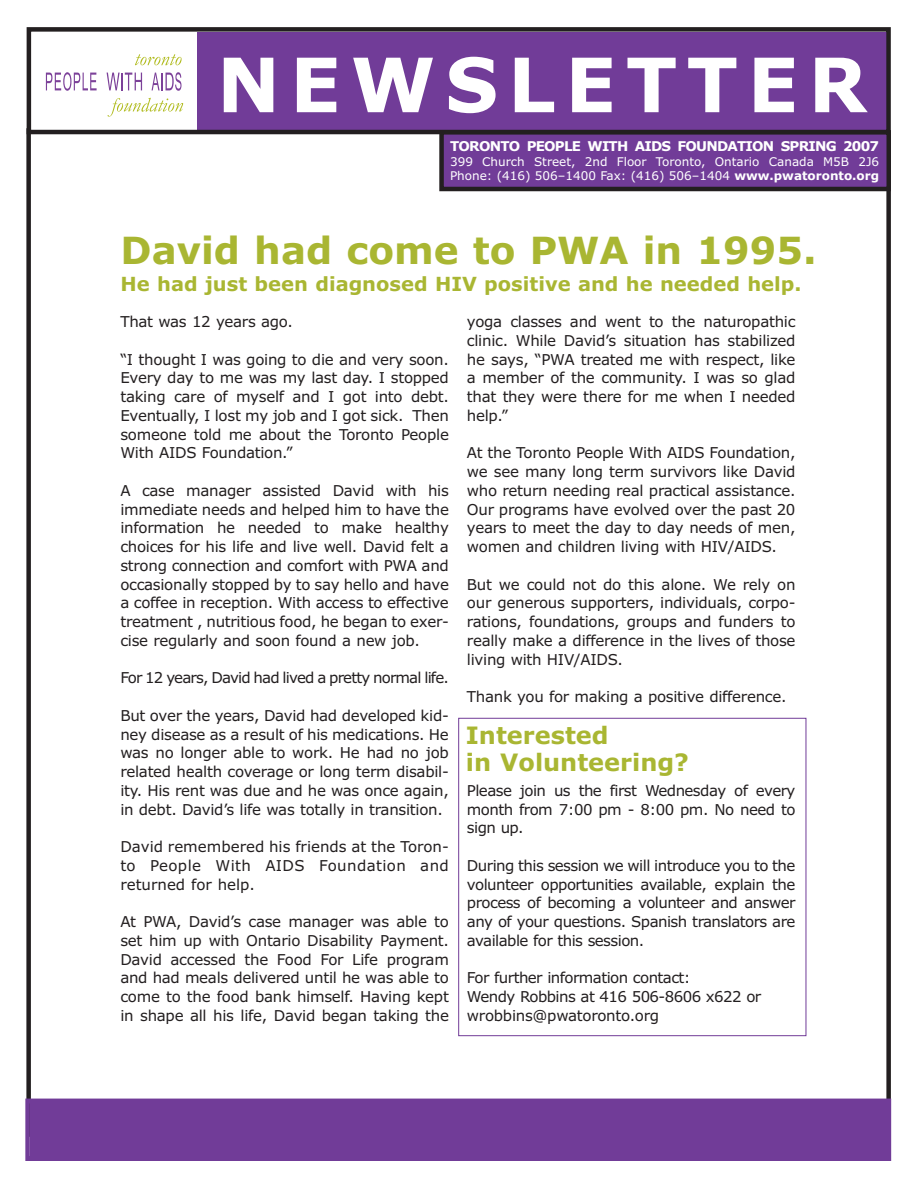
<style>
.page{position:relative;width:918px;height:1188px;background:#fff}
.page>*{position:absolute;margin:0;border:0;box-sizing:border-box;transform-origin:0 0}
.t1{font:700 75px "Verdana";letter-spacing:.13em;color:#fff}
.t2{font:700 37.5px "Verdana";color:#a9b632}
.t3{font:700 24px/27px "Verdana";color:#a9b632}
.t4{font:700 19.5px "Verdana";color:#a9b632}
.t5{font:15px/18.8px "Verdana";letter-spacing:-.02em;color:#231f20;text-align:justify}
.t6{font:15px/18.8px "Verdana";letter-spacing:-.04em;color:#231f20}
.t7{font:15px "Verdana";letter-spacing:-.055em;color:#231f20}
.t8{font:700 13.5px "Verdana";letter-spacing:-.055em;color:#fff}
.t9{font:12px/14.4px "Verdana";color:#fff}
.s1{font-weight:700}
</style>
<div class="page">
<div style="left:197px;top:32px;width:689px;height:98px;background:#713c98"></div>
<div style="left:27px;top:27px;width:864px;height:107px;border:4px solid #231f20"></div>
<svg style="left:107px;top:73px;width:35px;height:17px"></svg>
<svg style="left:46px;top:72px;width:51px;height:19px"></svg>
<svg style="left:152px;top:72px;width:29px;height:19px"></svg>
<svg style="left:135px;top:54px;width:47px;height:11px"></svg>
<svg style="left:108px;top:98px;width:75px;height:19px"></svg>
<div style="left:442px;top:132px;width:447px;height:57px;background:#713c98"></div>
<div style="left:439px;top:130px;width:452px;height:61px;border:4px solid #231f20"></div>
<div style="left:26px;top:128px;width:5px;height:1009px;background:#231f20"></div>
<div style="left:886px;top:188px;width:5px;height:972px;background:#231f20"></div>
<div style="left:30px;top:1103px;width:857px;height:53px;background:#713c98"></div>
<div style="left:25px;top:1099px;width:866px;height:62px;border:4px solid #713c98"></div>
<div style="left:458px;top:718px;width:348px;height:318px;border:1px solid #713c98"></div>
<h1 class="t1" style="left:217px;top:42px;width:652px">NEWSLETTER</h1>
<p class="t8" style="left:450px;top:138px;width:431px">TORONTO PEOPLE WITH AIDS FOUNDATION SPRING 2007</p>
<p class="t9" style="left:450px;top:154px;width:431px">399 Church Street, 2nd Floor Toronto, Ontario Canada M5B 2J6<br>Phone: (416) 506–1400 Fax: (416) 506–1404 <span class="s1">www.pwatoronto.org</span></p>
<h2 class="t2" style="left:121px;top:229px;width:697px">David had come to PWA in 1995.</h2>
<h3 class="t4" style="left:121px;top:273px;width:682px">He had just been diagnosed HIV positive and he needed help.</h3>
<p class="t5" style="left:120px;top:313px;width:174px">That was 12 years ago.</p>
<p class="t5" style="left:120px;top:350px;width:330px">“I thought I was going to die and very soon.<br>Every day to me was my last day. I stopped taking care of myself and I got into debt.<br>Eventually, I lost my job and I got sick. Then someone told me about the Toronto People With AIDS Foundation.”</p>
<p class="t5" style="left:120px;top:481px;width:330px">A case manager assisted David with his immediate needs and helped him to have the information he needed to make healthy choices for his life and live well. David felt a strong connection and comfort with PWA and occasionally stopped by to say hello and have a coffee in reception. With access to effective treatment , nutritious food, he began to exer&shy;cise regularly and soon found a new job.</p>
<p class="t7" style="left:120px;top:669px;width:330px">For 12 years, David had lived a pretty normal life.</p>
<p class="t5" style="left:120px;top:706px;width:330px">But over the years, David had developed kid&shy;ney disease as a result of his medications. He was no longer able to work. He had no job related health coverage or long term disabil&shy;ity. His rent was due and he was once again, in debt. David’s life was totally in transition.</p>
<p class="t5" style="left:120px;top:838px;width:330px">David remembered his friends at the Toron&shy;to People With AIDS Foundation and returned for help.</p>
<p class="t5" style="left:120px;top:913px;width:330px">At PWA, David’s case manager was able to set him up with Ontario Disability Payment.<br>David accessed the Food For Life program and had meals delivered until he was able to come to the food bank himself. Having kept in shape all his life, David began taking the</p>
<p class="t5" style="left:467px;top:313px;width:330px">yoga classes and went to the naturopathic clinic. While David’s situation has stabilized he says, “PWA treated me with respect, like a member of the community. I was so glad that they were there for me when I needed help.”</p>
<p class="t5" style="left:467px;top:444px;width:330px">At the Toronto People With AIDS Foundation, we see many long term survivors like David who return needing real practical assistance.<br>Our programs have evolved over the past 20 years to meet the day to day needs of men, women and children living with HIV/AIDS.</p>
<p class="t5" style="left:467px;top:575px;width:330px">But we could not do this alone. We rely on our generous supporters, individuals, corpo&shy;rations, foundations, groups and funders to really make a difference in the lives of those living with HIV/AIDS.</p>
<p class="t5" style="left:467px;top:688px;width:321px">Thank you for making a positive difference.</p>
<h3 class="t3" style="left:466px;top:722px;width:225px">Interested<br>in Volunteering?</h3>
<p class="t5" style="left:467px;top:781px;width:330px">Please join us the first Wednesday of every month from 7:00 pm - 8:00 pm. No need to sign up.</p>
<p class="t5" style="left:467px;top:856px;width:330px">During this session we will introduce you to the volunteer opportunities available, explain the process of becoming a volunteer and answer any of your questions. Spanish translators are available for this session.</p>
<p class="t6" style="left:467px;top:969px;width:296px">For further information contact:<br>Wendy Robbins at 416 506-8606 x622 or wrobbins@pwatoronto.org</p>
</div>
